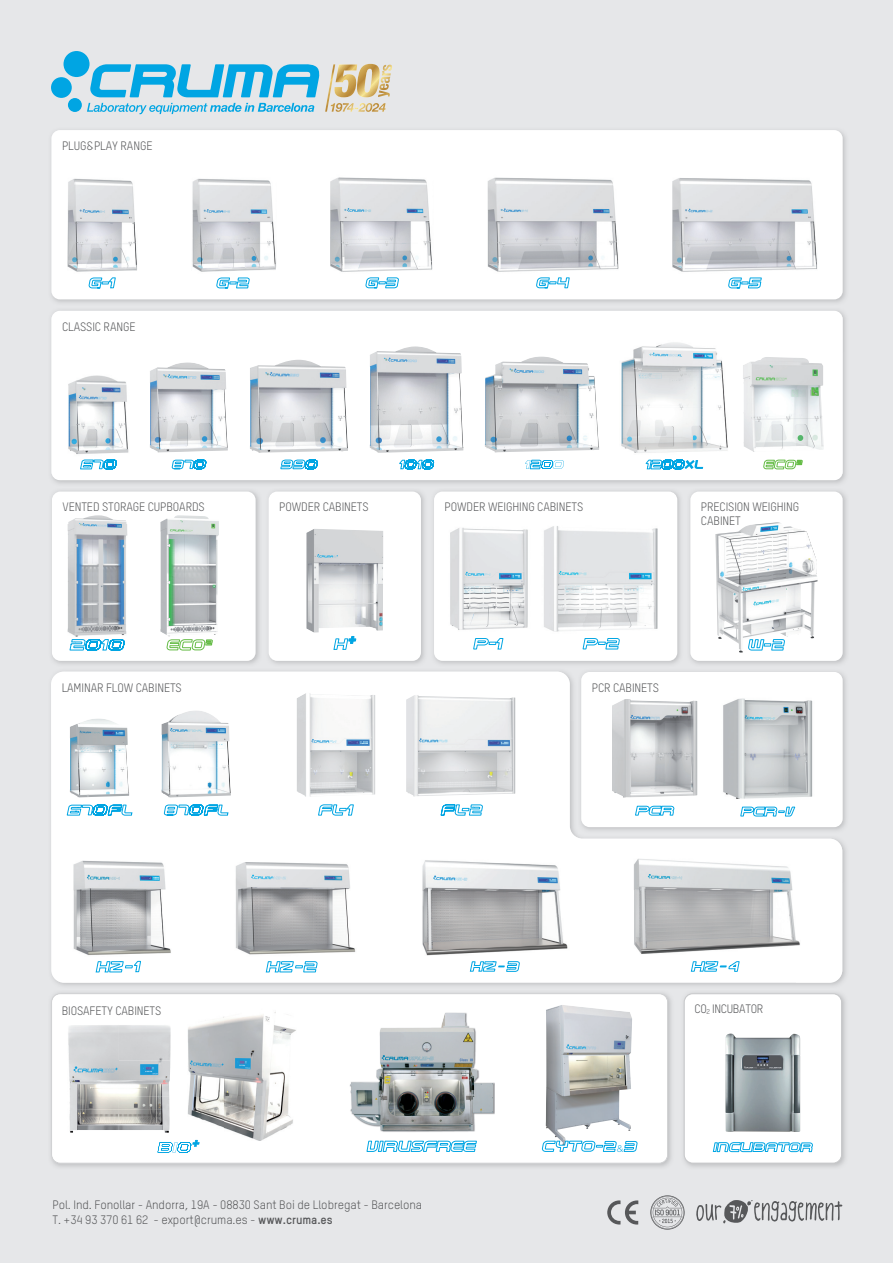
<style>
.page{position:relative;width:893px;height:1263px;background:#e6e7e9}
.page>*{position:absolute;margin:0;border:0;box-sizing:border-box;transform-origin:0 0}
.t1{font:12px/13.5px "TSTARPRO";letter-spacing:-.01em;color:#57585a}
.t2{font:12px "TSTARPRO";letter-spacing:-.03em;color:#57585a}
.t3{font:300 9.6px "Gotham Rounded";color:#00a5e3}
.s1{font-weight:700}
</style>
<div class="page">
<div style="left:51px;top:671px;width:791px;height:312px;background:#fff"></div>
<div style="left:51px;top:311px;width:792px;height:169px;background:#fff;border-radius:9px"></div>
<div style="left:51px;top:130px;width:792px;height:169px;background:#fff;border-radius:9px"></div>
<img style="left:67px;top:178px;width:70px;height:94px">
<svg style="left:89px;top:277px;width:27px;height:11px"></svg>
<img style="left:192px;top:178px;width:84px;height:100px">
<svg style="left:217px;top:278px;width:33px;height:11px"></svg>
<img style="left:330px;top:177px;width:103px;height:101px">
<svg style="left:366px;top:278px;width:33px;height:11px"></svg>
<img style="left:487px;top:177px;width:131px;height:103px">
<svg style="left:536px;top:278px;width:33px;height:11px"></svg>
<img style="left:672px;top:178px;width:145px;height:100px">
<svg style="left:728px;top:278px;width:34px;height:11px"></svg>
<div style="left:52px;top:491px;width:204px;height:170px;background:#fff;border-radius:9px"></div>
<img style="left:162px;top:710px;width:69px;height:87px">
<svg style="left:164px;top:802px;width:64px;height:16px"></svg>
<svg style="left:318px;top:801px;width:36px;height:14px"></svg>
<svg style="left:441px;top:804px;width:42px;height:14px"></svg>
<img style="left:230px;top:862px;width:129px;height:95px">
<svg style="left:266px;top:958px;width:51px;height:17px"></svg>
<img style="left:72px;top:847px;width:100px;height:118px">
<svg style="left:96px;top:958px;width:45px;height:17px"></svg>
<img style="left:269px;top:491px;width:155px;height:173px">
<div style="left:269px;top:491px;width:152px;height:170px;background:#fff;border-radius:9px"></div>
<svg style="left:334px;top:636px;width:22px;height:14px"></svg>
<img style="left:306px;top:529px;width:77px;height:104px">
<svg style="left:607px;top:1200px;width:31px;height:24px"></svg>
<svg style="left:650px;top:1195px;width:35px;height:34px"></svg>
<img style="left:434px;top:491px;width:246px;height:173px">
<div style="left:434px;top:491px;width:243px;height:170px;background:#fff;border-radius:9px"></div>
<svg style="left:583px;top:638px;width:37px;height:12px"></svg>
<img style="left:544px;top:526px;width:114px;height:106px">
<svg style="left:473px;top:638px;width:30px;height:11px"></svg>
<img style="left:450px;top:528px;width:78px;height:102px">
<div style="left:690px;top:491px;width:153px;height:170px;background:#fff;border-radius:9px"></div>
<img style="left:715px;top:522px;width:103px;height:130px">
<img style="left:68px;top:375px;width:61px;height:79px">
<svg style="left:80px;top:459px;width:37px;height:11px"></svg>
<img style="left:150px;top:362px;width:78px;height:90px">
<svg style="left:172px;top:459px;width:34px;height:11px"></svg>
<img style="left:370px;top:346px;width:93px;height:107px">
<svg style="left:399px;top:459px;width:35px;height:11px"></svg>
<img style="left:485px;top:357px;width:114px;height:95px">
<svg style="left:525px;top:460px;width:39px;height:10px"></svg>
<img style="left:250px;top:360px;width:98px;height:93px">
<svg style="left:280px;top:459px;width:38px;height:11px"></svg>
<img style="left:743px;top:357px;width:81px;height:95px">
<svg style="left:763px;top:460px;width:39px;height:9px"></svg>
<img style="left:67px;top:525px;width:60px;height:70px">
<img style="left:68px;top:515px;width:59px;height:15px">
<svg style="left:49px;top:595px;width:83px;height:233px"></svg>
<svg style="left:167px;top:639px;width:45px;height:11px"></svg>
<img style="left:160px;top:515px;width:59px;height:121px">
<img style="left:621px;top:342px;width:107px;height:111px">
<svg style="left:646px;top:459px;width:57px;height:11px"></svg>
<svg style="left:691px;top:958px;width:48px;height:16px"></svg>
<img style="left:630px;top:855px;width:170px;height:101px">
<img style="left:418px;top:856px;width:154px;height:102px">
<svg style="left:470px;top:959px;width:50px;height:15px"></svg>
<img style="left:578px;top:671px;width:268px;height:162px">
<div style="left:581px;top:672px;width:262px;height:155px;background:#fff;border-radius:9px"></div>
<img style="left:723px;top:698px;width:90px;height:101px">
<img style="left:612px;top:699px;width:85px;height:98px">
<svg style="left:635px;top:806px;width:39px;height:9px"></svg>
<div style="left:684px;top:994px;width:158px;height:169px;background:#fff;border-radius:9px"></div>
<div style="left:684px;top:993px;width:158px;height:170px;border:1px solid #c7c8ca;border-radius:9px"></div>
<img style="left:725px;top:1033px;width:75px;height:99px">
<svg style="left:713px;top:1142px;width:100px;height:11px"></svg>
<div style="left:51px;top:993px;width:617px;height:170px;background:#fff"></div>
<img style="left:350px;top:1012px;width:145px;height:120px">
<img style="left:350px;top:1014px;width:95px;height:105px">
<svg style="left:367px;top:1137px;width:110px;height:15px;background:#a9e0f5"></svg>
<img style="left:546px;top:1005px;width:86px;height:140px">
<svg style="left:542px;top:1138px;width:75px;height:17px"></svg>
<svg style="left:624px;top:1141px;width:13px;height:11px"></svg>
<img style="left:187px;top:1007px;width:111px;height:134px">
<svg style="left:158px;top:1140px;width:42px;height:12px"></svg>
<svg style="left:66px;top:1024px;width:1px;height:109px"></svg>
<img style="left:67px;top:1024px;width:104px;height:109px">
<img style="left:297px;top:693px;width:78px;height:103px">
<img style="left:406px;top:695px;width:109px;height:101px">
<svg style="left:696px;top:1200px;width:146px;height:23px"></svg>
<svg style="left:740px;top:806px;width:55px;height:10px"></svg>
<div style="left:64px;top:51px;width:26px;height:26px;background:#00a5e3;border-radius:50%"></div>
<div style="left:51px;top:77px;width:21px;height:21px;background:#00a5e3;border-radius:50%"></div>
<div style="left:68px;top:98px;width:14px;height:14px;background:#00a5e3;border-radius:50%"></div>
<svg style="left:87px;top:64px;width:305px;height:50px"></svg>
<p class="t1" style="left:62px;top:139px;width:92px">PLUG&amp;PLAY RANGE</p>
<p class="t1" style="left:62px;top:320px;width:75px">CLASSIC RANGE</p>
<p class="t1" style="left:63px;top:500px;width:144px">VENTED STORAGE CUPBOARDS</p>
<p class="t1" style="left:62px;top:680px;width:122px">LAMINAR FLOW CABINETS</p>
<p class="t1" style="left:279px;top:500px;width:91px">POWDER CABINETS</p>
<p class="t1" style="left:445px;top:500px;width:140px">POWDER WEIGHING CABINETS</p>
<p class="t1" style="left:701px;top:500px;width:100px">PRECISION WEIGHING<br>CABINET</p>
<p class="t1" style="left:592px;top:681px;width:69px">PCR CABINETS</p>
<p class="t1" style="left:62px;top:1004px;width:101px">BIOSAFETY CABINETS</p>
<p class="t3" style="left:617px;top:1142px;width:8px">&amp;</p>
<p class="t2" style="left:694px;top:1002px;width:70px">CO<sub>2</sub> INCUBATOR</p>
<p class="t1" style="left:52px;top:1197px;width:371px;line-height:15px">Pol. Ind. Fonollar - Andorra, 19A - 08830 Sant Boi de Llobregat - Barcelona<br>T. +34 93 370 61 62 - export@cruma.es - <span class="s1">www.cruma.es</span></p>
</div>
